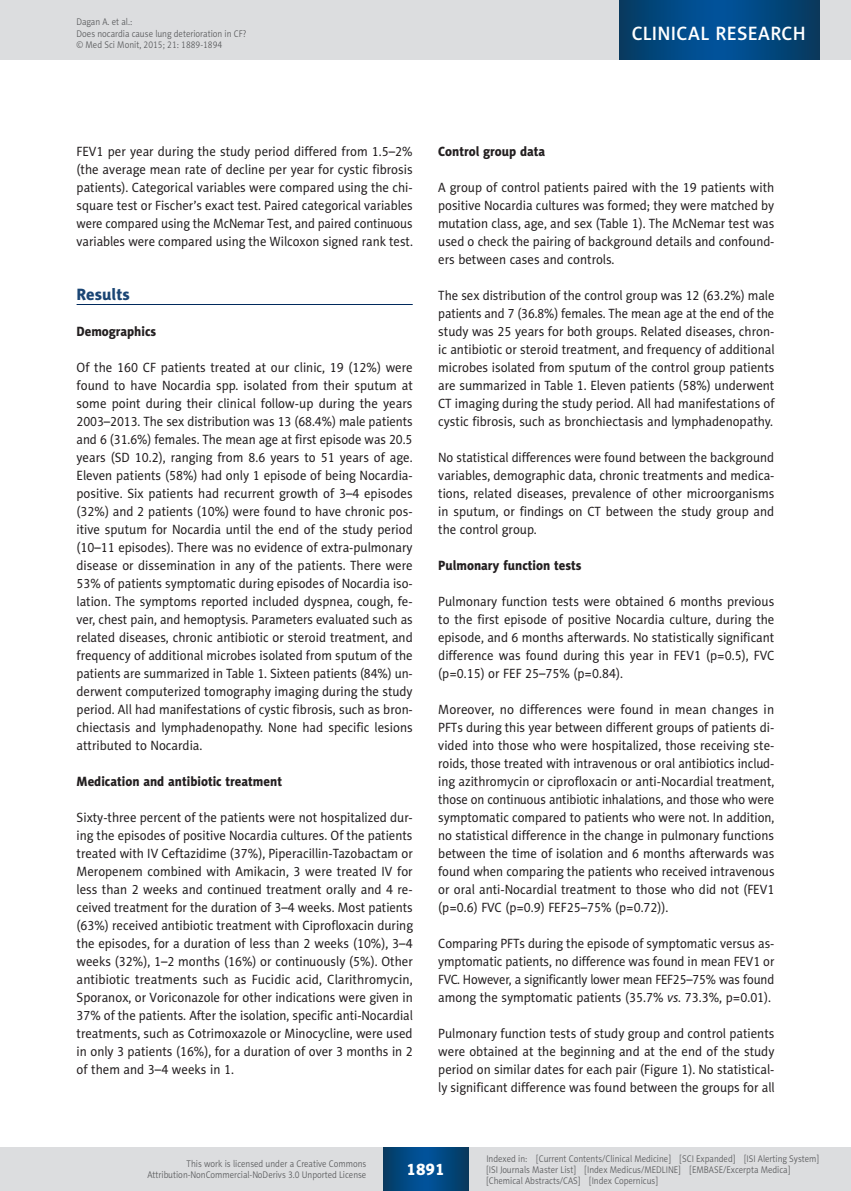
<style>
.page{position:relative;width:851px;height:1191px;background:#fff}
.page>*{position:absolute;margin:0;border:0;box-sizing:border-box;transform-origin:0 0}
.t1{font:19.5px "Naomi Sans EFN Medium";letter-spacing:.015em;color:#fff}
.MSM_Headline_1{font:16.5px "Naomi Sans EFN Heavy";color:#1a4574}
.t2{font:16.5px "Naomi Sans EFN Heavy";color:#fff}
.MSM_Body{font:13.5px/18px "Naomi Sans EFN";color:#231f20;text-align:justify;scale:.95 1}
.MSM_Body-2{font:13.5px/18px "Naomi Sans EFN";color:#231f20;text-align:justify;scale:.94 1}
.MSM_Body-3{font:13.5px/18px "Naomi Sans EFN";color:#231f20;text-align:justify}
.MSM_Headline_2{font:13.5px "Naomi Sans EFN Heavy";color:#231f20;scale:.95 1}
.MSM_pagina_zywa{font:9.75px/11.2px "Naomi Sans EFN Light";color:#57585a;scale:.9 1}
.MSM_pagina_sygnatura{font:9.75px "Naomi Sans EFN Light";color:#57585a;scale:.9 1}
.s1{font-style:italic}
</style>
<div class="page">
<hr style="left:77px;top:304px;width:335px;height:1px;background:#00295c">
<div style="left:0;top:1148px;width:850px;height:43px;background:#dcdddf"></div>
<svg style="left:383px;top:1147px;width:85px;height:43px;background:#02477e"></svg>
<div style="left:0;top:0;width:850px;height:60px;background:#dcdddf"></div>
<svg style="left:619px;top:0;width:200px;height:60px;background:#02477e"></svg>
<p class="MSM_pagina_zywa" style="left:77px;top:16px;width:190px">Dagan A. et al.:<br>Does nocardia cause lung deterioration in CF?</p>
<p class="MSM_pagina_sygnatura" style="left:77px;top:39px;width:163px">© Med Sci Monit, 2015; 21: 1889-1894</p>
<h1 class="t1" style="left:631px;top:22px;width:175px">CLINICAL RESEARCH</h1>
<p class="MSM_Body" style="left:77px;top:142px;width:355px">FEV1 per year during the study period differed from 1.5–2% (the average mean rate of decline per year for cystic fibrosis patients). Categorical variables were compared using the chi&shy;square test or Fischer’s exact test. Paired categorical variables were compared using the McNemar Test, and paired continuous variables were compared using the Wilcoxon signed rank test.</p>
<p class="MSM_Headline_1" style="left:77px;top:284px;width:55px">Results</p>
<p class="MSM_Headline_2" style="left:77px;top:323px;width:85px">Demographics</p>
<p class="MSM_Body" style="left:77px;top:358px;width:355px">Of the 160 CF patients treated at our clinic, 19 (12%) were found to have Nocardia spp. isolated from their sputum at some point during their clinical follow-up during the years 2003–2013. The sex distribution was 13 (68.4%) male patients and 6 (31.6%) females. The mean age at first episode was 20.5 years (SD 10.2), ranging from 8.6 years to 51 years of age.<br>Eleven patients (58%) had only 1 episode of being Nocardia&shy;positive. Six patients had recurrent growth of 3–4 episodes (32%) and 2 patients (10%) were found to have chronic pos&shy;itive sputum for Nocardia until the end of the study period (10–11 episodes). There was no evidence of extra-pulmonary disease or dissemination in any of the patients. There were 53% of patients symptomatic during episodes of Nocardia iso&shy;lation. The symptoms reported included dyspnea, cough, fe&shy;ver, chest pain, and hemoptysis. Parameters evaluated such as related diseases, chronic antibiotic or steroid treatment, and frequency of additional microbes isolated from sputum of the patients are summarized in Table 1. Sixteen patients (84%) un&shy;derwent computerized tomography imaging during the study period. All had manifestations of cystic fibrosis, such as bron&shy;chiectasis and lymphadenopathy. None had specific lesions attributed to Nocardia.</p>
<p class="MSM_Headline_2" style="left:77px;top:773px;width:218px">Medication and antibiotic treatment</p>
<p class="MSM_Body" style="left:77px;top:808px;width:355px">Sixty-three percent of the patients were not hospitalized dur&shy;ing the episodes of positive Nocardia cultures. Of the patients treated with IV Ceftazidime (37%), Piperacillin-Tazobactam or Meropenem combined with Amikacin, 3 were treated IV for less than 2 weeks and continued treatment orally and 4 re&shy;ceived treatment for the duration of 3–4 weeks. Most patients (63%) received antibiotic treatment with Ciprofloxacin during the episodes, for a duration of less than 2 weeks (10%), 3–4 weeks (32%), 1–2 months (16%) or continuously (5%). Other antibiotic treatments such as Fucidic acid, Clarithromycin, Sporanox, or Voriconazole for other indications were given in 37% of the patients. After the isolation, specific anti-Nocardial treatments, such as Cotrimoxazole or Minocycline, were used in only 3 patients (16%), for a duration of over 3 months in 2 of them and 3–4 weeks in 1.</p>
<p class="MSM_Headline_2" style="left:438px;top:143px;width:114px">Control group data</p>
<p class="MSM_Body" style="left:438px;top:178px;width:355px">A group of control patients paired with the 19 patients with positive Nocardia cultures was formed; they were matched by mutation class, age, and sex (Table 1). The McNemar test was used o check the pairing of background details and confound&shy;ers between cases and controls.</p>
<p class="MSM_Body-2" style="left:438px;top:286px;width:359px">The sex distribution of the control group was 12 (63.2%) male patients and 7 (36.8%) females. The mean age at the end of the study was 25 years for both groups. Related diseases, chron&shy;ic antibiotic or steroid treatment, and frequency of additional microbes isolated from sputum of the control group patients are summarized in Table 1. Eleven patients (58%) underwent CT imaging during the study period. All had manifestations of cystic fibrosis, such as bronchiectasis and lymphadenopathy.</p>
<p class="MSM_Body-2" style="left:438px;top:448px;width:359px">No statistical differences were found between the background variables, demographic data, chronic treatments and medica&shy;tions, related diseases, prevalence of other microorganisms in sputum, or findings on CT between the study group and the control group.</p>
<p class="MSM_Headline_2" style="left:438px;top:557px;width:152px">Pulmonary function tests</p>
<p class="MSM_Body" style="left:438px;top:592px;width:355px">Pulmonary function tests were obtained 6 months previous to the first episode of positive Nocardia culture, during the episode, and 6 months afterwards. No statistically significant difference was found during this year in FEV1 (p=0.5), FVC (p=0.15) or FEF 25–75% (p=0.84).</p>
<p class="MSM_Body-3" style="left:438px;top:700px;width:338px">Moreover, no differences were found in mean changes in PFTs during this year between different groups of patients di&shy;vided into those who were hospitalized, those receiving ste&shy;roids, those treated with intravenous or oral antibiotics includ&shy;ing azithromycin or ciprofloxacin or anti-Nocardial treatment, those on continuous antibiotic inhalations, and those who were symptomatic compared to patients who were not. In addition, no statistical difference in the change in pulmonary functions between the time of isolation and 6 months afterwards was found when comparing the patients who received intravenous or oral anti-Nocardial treatment to those who did not (FEV1 (p=0.6) FVC (p=0.9) FEF25–75% (p=0.72)).</p>
<p class="MSM_Body-2" style="left:438px;top:934px;width:359px">Comparing PFTs during the episode of symptomatic versus as&shy;ymptomatic patients, no difference was found in mean FEV1 or FVC. However, a significantly lower mean FEF25–75% was found among the symptomatic patients (35.7% <span class="s1">vs.</span> 73.3%, p=0.01).</p>
<p class="MSM_Body" style="left:438px;top:1024px;width:355px">Pulmonary function tests of study group and control patients were obtained at the beginning and at the end of the study period on similar dates for each pair (Figure 1). No statistical&shy;ly significant difference was found between the groups for all</p>
<p class="MSM_pagina_zywa" style="left:147px;top:1158px;width:245px;text-align:right">This work is licensed under a Creative Commons<br>Attribution-NonCommercial-NoDerivs 3.0 Unported License</p>
<p class="t2" style="left:406px;top:1159px;width:40px">1891</p>
<p class="MSM_pagina_zywa" style="left:486px;top:1152px;width:371px">Indexed in: [Current Contents/Clinical Medicine] [SCI Expanded] [ISI Alerting System] [ISI Journals Master List] [Index Medicus/MEDLINE] [EMBASE/Excerpta Medica] [Chemical Abstracts/CAS] [Index Copernicus]</p>
</div>
